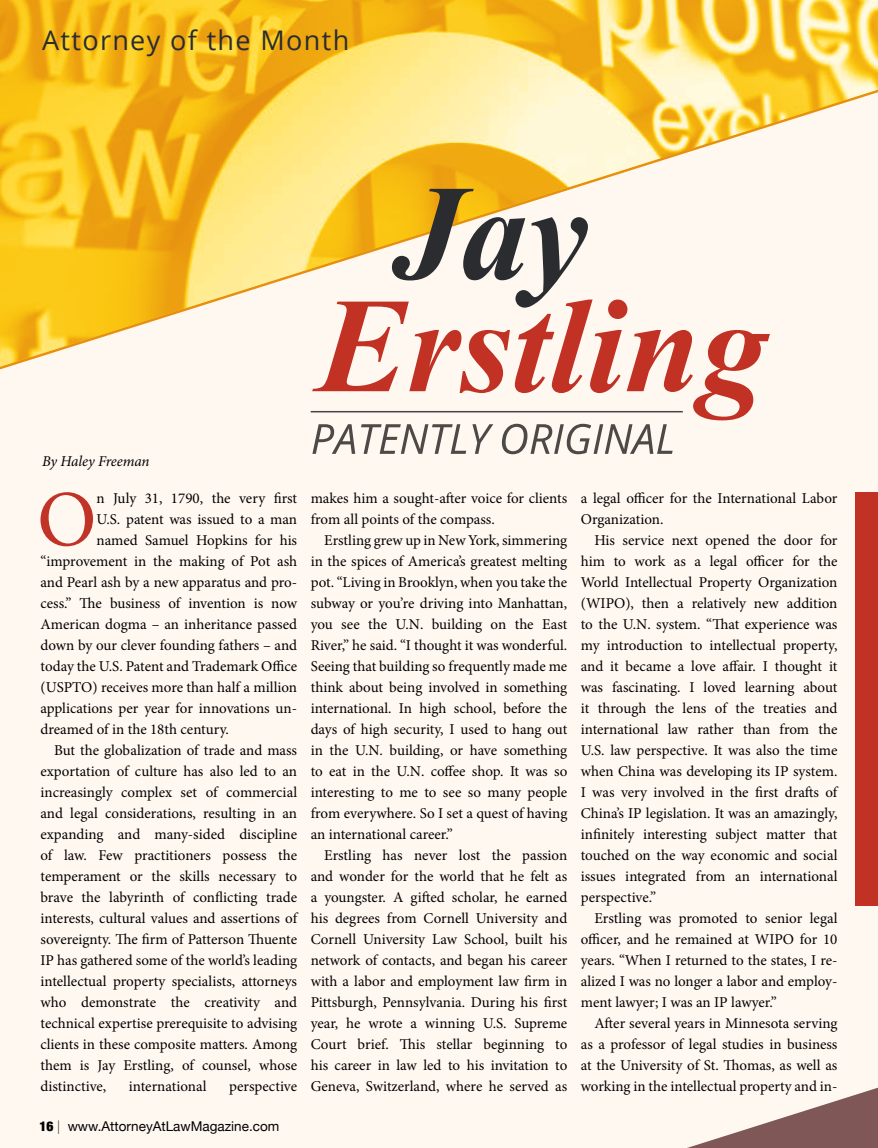
<style>
.page{position:relative;width:878px;height:1148px;background:#fff8f1}
.page>*{position:absolute;margin:0;border:0;box-sizing:border-box;transform-origin:0 0}
.t1{font:79.65px "Minion Pro";color:#c13327}
.t2{font:27px "Open Sans";letter-spacing:.05em;color:#2a2c30}
.t3{font:15px/21px "Minion Pro";color:#000;text-align:justify}
.t4{font:italic 15px "Minion Pro";letter-spacing:-.01em;color:#000}
.t5{font:13.5px "Helvetica Neue";color:#000}
.s1{font-weight:900;font-stretch:condensed}
.s2{font-weight:100}
</style>
<div class="page">
<div style="left:855px;top:492px;width:23px;height:413px;background:#c13327"></div>
<svg style="left:687px;top:905px;width:191px;height:243px"></svg>
<img style="left:0;top:0;width:878px;height:370px">
<hr style="left:310px;top:411px;width:372px;height:1px;background:#454547">
<svg style="left:312px;top:299px;width:458px;height:121px"></svg>
<svg style="left:392px;top:189px;width:196px;height:119px"></svg>
<svg style="left:312px;top:424px;width:360px;height:30px"></svg>
<h2 class="t2" style="left:42px;top:22px;width:308px">Attorney of the Month</h2>
<p class="t4" style="left:42px;top:450px;width:109px">By Haley Freeman</p>
<h1 class="t1" style="left:37px;top:466px;width:61px">O</h1>
<p class="t3" style="left:96px;top:488px;width:202px">n July 31, 1790, the very first</p>
<p class="t3" style="left:96px;top:509px;width:202px">U.S. patent was issued to a man</p>
<p class="t3" style="left:96px;top:530px;width:202px">named Samuel Hopkins for his</p>
<p class="t3" style="left:40px;top:551px;width:258px">“improvement in the making of Pot ash</p>
<p class="t3" style="left:40px;top:572px;width:258px">and Pearl ash by a new apparatus and pro-</p>
<p class="t3" style="left:40px;top:593px;width:258px">cess.” The business of invention is now</p>
<p class="t3" style="left:40px;top:614px;width:258px">American dogma – an inheritance passed</p>
<p class="t3" style="left:40px;top:635px;width:258px">down by our clever founding fathers – and</p>
<p class="t3" style="left:40px;top:656px;width:258px">today the U.S. Patent and Trademark Office</p>
<p class="t3" style="left:40px;top:677px;width:258px">(USPTO) receives more than half a million</p>
<p class="t3" style="left:40px;top:698px;width:258px">applications per year for innovations un-</p>
<p class="t3" style="left:40px;top:719px;width:190px">dreamed of in the 18th century.</p>
<p class="t3" style="left:54px;top:740px;width:244px">But the globalization of trade and mass</p>
<p class="t3" style="left:40px;top:761px;width:258px">exportation of culture has also led to an</p>
<p class="t3" style="left:40px;top:782px;width:258px">increasingly complex set of commercial</p>
<p class="t3" style="left:40px;top:803px;width:258px">and legal considerations, resulting in an</p>
<p class="t3" style="left:40px;top:824px;width:258px">expanding and many-sided discipline</p>
<p class="t3" style="left:40px;top:845px;width:258px">of law. Few practitioners possess the</p>
<p class="t3" style="left:40px;top:866px;width:258px">temperament or the skills necessary to</p>
<p class="t3" style="left:40px;top:887px;width:258px">brave the labyrinth of conflicting trade</p>
<p class="t3" style="left:40px;top:908px;width:258px">interests, cultural values and assertions of</p>
<p class="t3" style="left:40px;top:929px;width:258px">sovereignty. The firm of Patterson Thuente</p>
<p class="t3" style="left:40px;top:950px;width:258px">IP has gathered some of the world’s leading</p>
<p class="t3" style="left:40px;top:971px;width:258px">intellectual property specialists, attorneys</p>
<p class="t3" style="left:40px;top:992px;width:258px">who demonstrate the creativity and</p>
<p class="t3" style="left:40px;top:1013px;width:258px">technical expertise prerequisite to advising</p>
<p class="t3" style="left:40px;top:1034px;width:258px">clients in these composite matters. Among</p>
<p class="t3" style="left:40px;top:1055px;width:258px">them is Jay Erstling, of counsel, whose</p>
<p class="t3" style="left:40px;top:1076px;width:67px">distinctive,</p>
<p class="t3" style="left:129px;top:1076px;width:79px">international</p>
<p class="t3" style="left:229px;top:1076px;width:69px">perspective</p>
<p class="t5" style="left:39px;top:1116px;width:241px"><span class="s1">16</span> <span class="s2">|</span> www.AttorneyAtLawMagazine.com</p>
<p class="t3" style="left:310px;top:488px;width:258px">makes him a sought-after voice for clients from all points of the compass.</p>
<p class="t3" style="left:310px;top:530px;width:258px;text-indent:14px">Erstling grew up in New York, simmering in the spices of America’s greatest melting pot. “Living in Brooklyn, when you take the subway or you’re driving into Manhattan, you see the U.N. building on the East River,” he said. “I thought it was wonderful.<br>Seeing that building so frequently made me think about being involved in something international. In high school, before the days of high security, I used to hang out in the U.N. building, or have something to eat in the U.N. coffee shop. It was so interesting to me to see so many people from everywhere. So I set a quest of having an international career.”</p>
<p class="t3" style="left:310px;top:845px;width:258px;text-indent:14px">Erstling has never lost the passion and wonder for the world that he felt as a youngster. A gifted scholar, he earned his degrees from Cornell University and Cornell University Law School, built his network of contacts, and began his career with a labor and employment law firm in Pittsburgh, Pennsylvania. During his first year, he wrote a winning U.S. Supreme Court brief. This stellar beginning to his career in law led to his invitation to Geneva, Switzerland, where he served as</p>
<p class="t3" style="left:580px;top:488px;width:258px">a legal officer for the International Labor<br>Organization.</p>
<p class="t3" style="left:580px;top:530px;width:258px;text-indent:14px">His service next opened the door for him to work as a legal officer for the World Intellectual Property Organization (WIPO), then a relatively new addition to the U.N. system. “That experience was my introduction to intellectual property, and it became a love affair. I thought it was fascinating. I loved learning about it through the lens of the treaties and international law rather than from the U.S. law perspective. It was also the time when China was developing its IP system.<br>I was very involved in the first drafts of China’s IP legislation. It was an amazingly, infinitely interesting subject matter that touched on the way economic and social issues integrated from an international perspective.”</p>
<p class="t3" style="left:580px;top:908px;width:258px;text-indent:14px">Erstling was promoted to senior legal officer, and he remained at WIPO for 10 years. “When I returned to the states, I re&shy;alized I was no longer a labor and employ&shy;ment lawyer; I was an IP lawyer.”</p>
<p class="t3" style="left:580px;top:1013px;width:258px;text-indent:14px">After several years in Minnesota serving as a professor of legal studies in business at the University of St. Thomas, as well as working in the intellectual property and in-</p>
</div>
